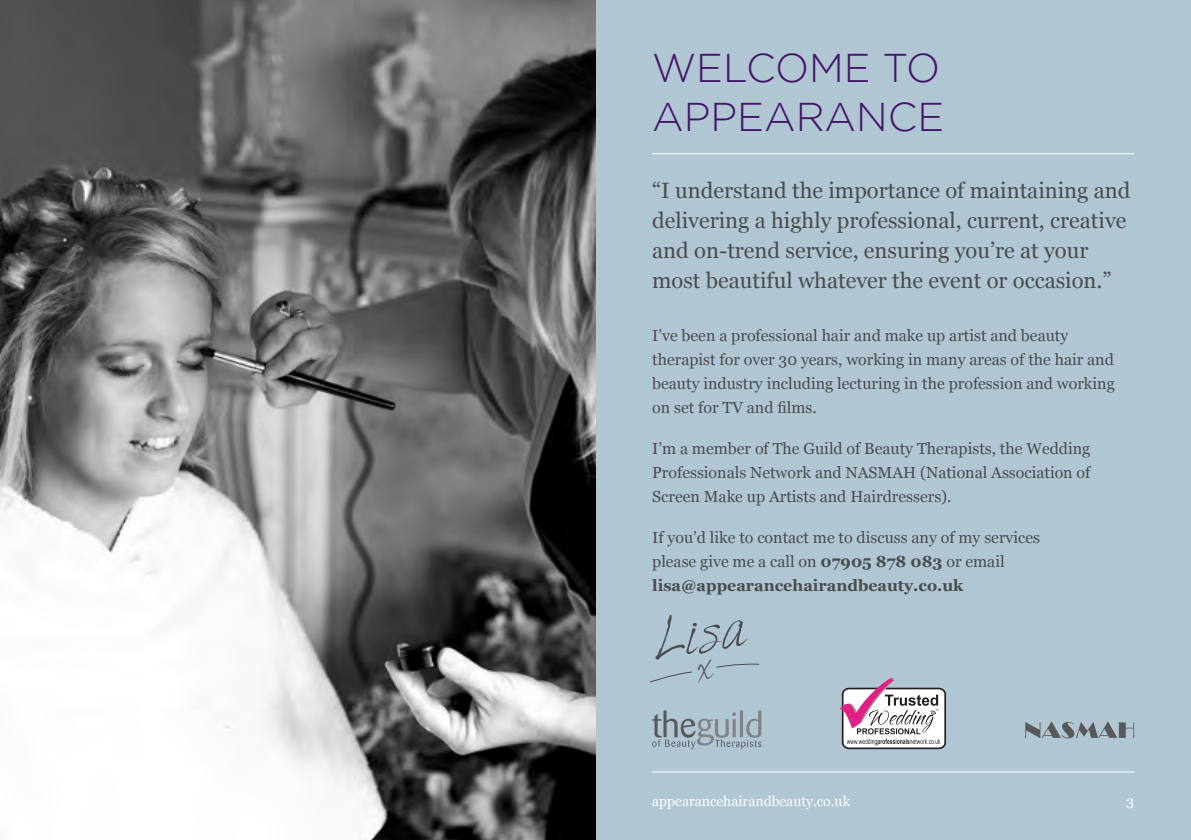
<style>
.page{position:relative;width:1191px;height:840px;background:#fff}
.page>*{position:absolute;margin:0;border:0;box-sizing:border-box;transform-origin:0 0}
.t1{font:48px "Harabara Hand";color:#4b4c4d}
.t2{font:300 40px/48px "Gotham";color:#44146b}
.t3{font:22px/30px "Georgia";color:#4b4c4d}
.t4{font:16px/24px "Georgia";color:#4b4c4d}
.t5{font:14px "Georgia";color:#fff}
.s1{font-weight:700}
</style>
<div class="page">
<div style="left:595px;top:0;width:596px;height:839px;background:#b0c6d2"></div>
<img style="left:0;top:0;width:595px;height:839px">
<hr style="left:652px;top:771px;width:482px;height:1px;background:#fff">
<hr style="left:652px;top:153px;width:482px;height:1px;background:#fff">
<svg style="left:652px;top:710px;width:109px;height:38px"></svg>
<svg style="left:1025px;top:721px;width:109px;height:17px"></svg>
<svg style="left:840px;top:678px;width:106px;height:70px;background:#cbbfc9"></svg>
<svg style="left:650px;top:663px;width:110px;height:19px"></svg>
<p class="t2" style="left:652px;top:44px;width:293px">WELCOME TO<br>APPEARANCE</p>
<p class="t3" style="left:652px;top:175px;width:480px">“I understand the importance of maintaining and delivering a highly professional, current, creative and on-trend service, ensuring you’re at your most beautiful whatever the event or occasion.”</p>
<p class="t4" style="left:652px;top:322px;width:464px">I’ve been a professional hair and make up artist and beauty therapist for over 30 years, working in many areas of the hair and beauty industry including lecturing in the profession and working on set for TV and films.</p>
<p class="t4" style="left:652px;top:435px;width:440px;text-align:justify">I’m a member of The Guild of Beauty Therapists, the Wedding Professionals Network and NASMAH (National Association of Screen Make up Artists and Hairdressers).</p>
<p class="t4" style="left:652px;top:524px;width:389px">If you’d like to contact me to discuss any of my services please give me a call on <span class="s1">07905 878 083</span> or email <span class="s1">lisa@appearancehairandbeauty.co.uk</span></p>
<p class="t1" style="left:649px;top:614px;width:94px;rotate:-8deg">Lisa</p>
<p class="t5" style="left:652px;top:790px;width:199px">appearancehairandbeauty.co.uk</p>
<p class="t5" style="left:1126px;top:790px;width:9px">3</p>
</div>
